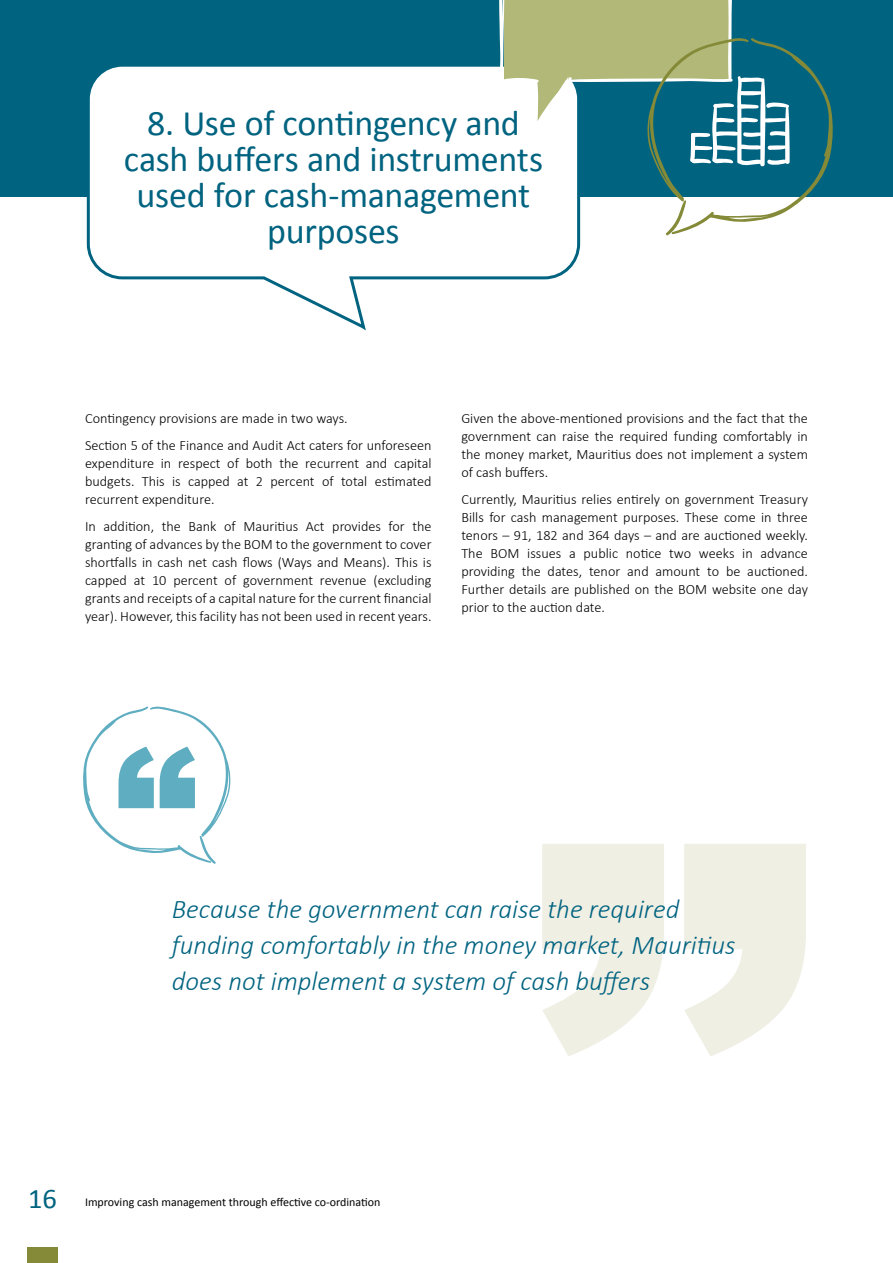
<style>
.page{position:relative;width:893px;height:1263px;background:#fff}
.page>*{position:absolute;margin:0;border:0;box-sizing:border-box;transform-origin:0 0}
.Heading1{font:36px/36px "Calibri";letter-spacing:-.01em;color:#006380;text-align:center}
.t1{font:28.5px "Calibri";color:#006380}
.Body_Text_-_Left{font:italic 300 27px/36px "Calibri";color:#006380}
.Body_Text_-_Left-2{font:300 14.25px/18px "Calibri";color:#000;text-align:justify}
.t2{font:12px "Calibri";color:#000}
</style>
<div class="page">
<div style="left:27px;top:1247px;width:31px;height:16px;background:#848a37"></div>
<div style="left:0;top:0;width:892px;height:196px;background:#006380"></div>
<svg style="left:85px;top:66px;width:496px;height:265px"></svg>
<svg style="left:497px;top:0;width:336px;height:236px"></svg>
<svg style="left:542px;top:844px;width:264px;height:212px;fill:#f0efe4"></svg>
<svg style="left:83px;top:706px;width:148px;height:158px"></svg>
<p class="Heading1" style="left:124px;top:105px;width:421px">8. Use of contingency and cash buffers and instruments used for cash-management purposes</p>
<p class="Body_Text_-_Left-2" style="left:85px;top:409px;width:264px">Contingency provisions are made in two ways.</p>
<p class="Body_Text_-_Left-2" style="left:85px;top:436px;width:348px">Section 5 of the Finance and Audit Act caters for unforeseen expenditure in respect of both the recurrent and capital budgets. This is capped at 2 percent of total estimated recurrent expenditure.</p>
<p class="Body_Text_-_Left-2" style="left:85px;top:517px;width:348px">In addition, the Bank of Mauritius Act provides for the granting of advances by the BOM to the government to cover shortfalls in cash net cash flows (Ways and Means). This is capped at 10 percent of government revenue (excluding grants and receipts of a capital nature for the current financial year). However, this facility has not been used in recent years.</p>
<p class="Body_Text_-_Left-2" style="left:461px;top:409px;width:348px">Given the above-mentioned provisions and the fact that the government can raise the required funding comfortably in the money market, Mauritius does not implement a system of cash buffers.</p>
<p class="Body_Text_-_Left-2" style="left:461px;top:490px;width:348px">Currently, Mauritius relies entirely on government Treasury Bills for cash management purposes. These come in three tenors – 91, 182 and 364 days – and are auctioned weekly.<br>The BOM issues a public notice two weeks in advance providing the dates, tenor and amount to be auctioned.<br>Further details are published on the BOM website one day prior to the auction date.</p>
<p class="Body_Text_-_Left" style="left:172px;top:891px;width:565px">Because the government can raise the required funding comfortably in the money market, Mauritius does not implement a system of cash buffers</p>
<h2 class="t1" style="left:28px;top:1180px;width:30px">16</h2>
<p class="t2" style="left:85px;top:1194px;width:297px">Improving cash management through effective co-ordination</p>
</div>
